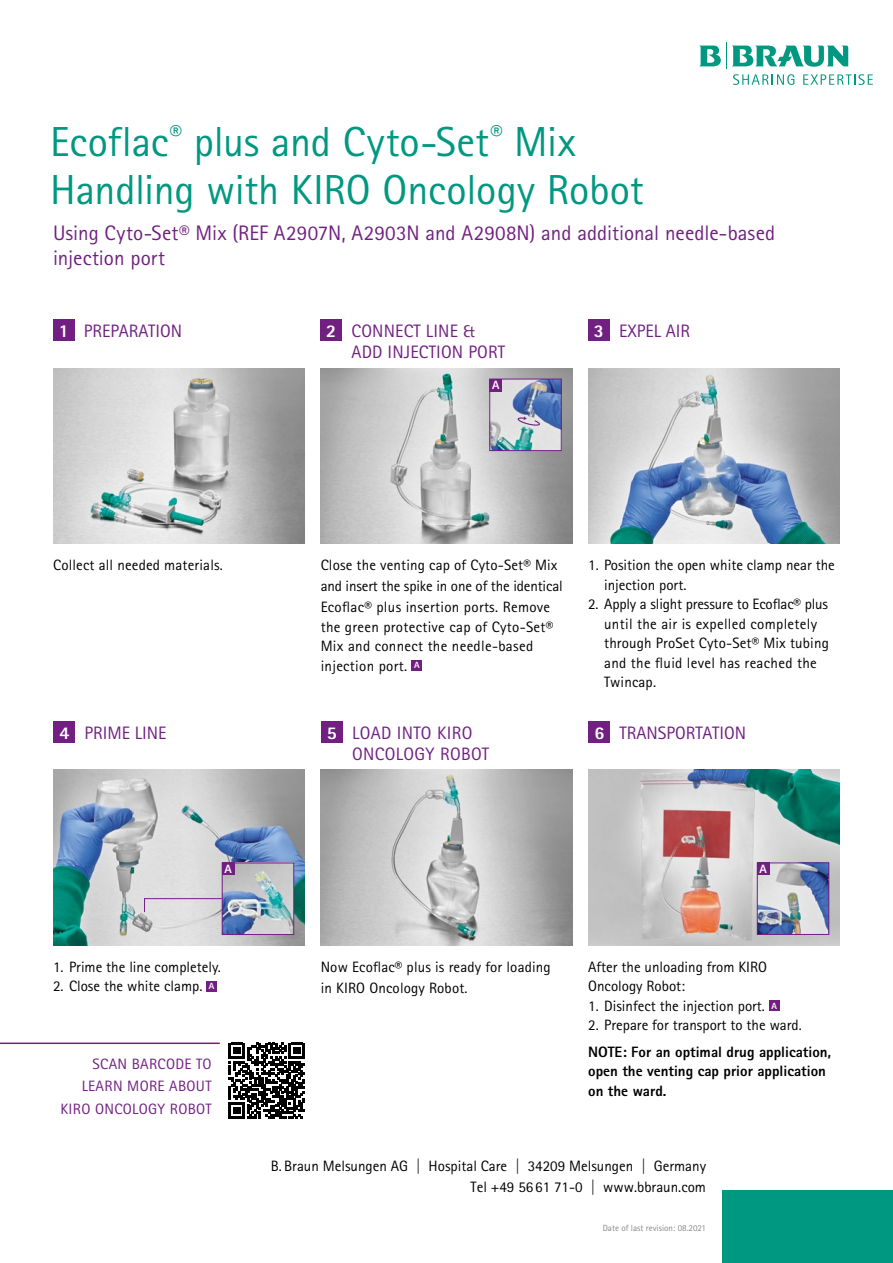
<style>
.page{position:relative;width:893px;height:1263px;background:#fff}
.page>*{position:absolute;margin:0;border:0;box-sizing:border-box;transform-origin:0 0}
.t1{font:42px/48px "Rotis Sans Serif Pro";letter-spacing:-.005em;color:#009881}
.t2{font:21px/25.5px "Rotis Sans Serif Pro";color:#712082}
.t3{font:18px/21px "Rotis Sans Serif Pro";letter-spacing:.01em;color:#712082}
.t4{font:800 18px "Rotis Sans Serif Pro";color:#fff}
.t5{font:15px/19.5px "Rotis Sans Serif Pro";color:#000}
.t6{font:800 15px/19.5px "Rotis Sans Serif Pro";color:#000}
.t7{font:15px/19.5px "Rotis Sans Serif Pro";letter-spacing:.02em;color:#000}
.t8{font:15px/22.5px "Rotis Sans Serif Pro";letter-spacing:.02em;color:#712082;text-align:right}
.t9{font:800 12px "Rotis Sans Serif Pro";color:#fff}
.t10{font:9px "Rotis Sans Serif Pro";color:#878786}
.s1{font-weight:800;font-size:9px;color:#fff}
</style>
<div class="page">
<div style="left:722px;top:1191px;width:171px;height:72px;background:#009881"></div>
<img style="left:53px;top:368px;width:252px;height:176px">
<img style="left:321px;top:368px;width:251px;height:176px">
<img style="left:588px;top:368px;width:252px;height:176px">
<div style="left:412px;top:660px;width:10px;height:10px;background:#712082"></div>
<img style="left:491px;top:381px;width:69px;height:68px">
<div style="left:489px;top:379px;width:73px;height:72px;border:1px solid #712082"></div>
<svg style="left:517px;top:417px;width:24px;height:10px"></svg>
<div style="left:489px;top:379px;width:13px;height:12px;background:#712082"></div>
<div style="left:206px;top:981px;width:11px;height:10px;background:#712082"></div>
<div style="left:769px;top:1000px;width:10px;height:11px;background:#712082"></div>
<img style="left:53px;top:770px;width:252px;height:175px">
<img style="left:321px;top:770px;width:251px;height:175px">
<img style="left:588px;top:770px;width:252px;height:175px">
<img style="left:759px;top:864px;width:68px;height:69px">
<div style="left:757px;top:862px;width:72px;height:73px;border:1px solid #712082"></div>
<img style="left:224px;top:865px;width:68px;height:68px">
<div style="left:222px;top:863px;width:72px;height:72px;border:1px solid #712082"></div>
<svg style="left:144px;top:898px;width:79px;height:15px"></svg>
<div style="left:222px;top:862px;width:13px;height:13px;background:#712082"></div>
<div style="left:757px;top:862px;width:13px;height:13px;background:#712082"></div>
<svg style="left:229px;top:1042px;width:76px;height:76px"></svg>
<hr style="left:0;top:1042px;width:220px;height:2px;background:#712082">
<div style="left:53px;top:320px;width:21px;height:21px;background:#712082"></div>
<div style="left:54px;top:722px;width:21px;height:21px;background:#712082"></div>
<div style="left:321px;top:722px;width:22px;height:21px;background:#712082"></div>
<div style="left:588px;top:320px;width:21px;height:21px;background:#712082"></div>
<div style="left:589px;top:722px;width:21px;height:21px;background:#712082"></div>
<div style="left:321px;top:320px;width:21px;height:21px;background:#712082"></div>
<h1 class="t1" style="left:50px;top:118px;width:595px">Ecoflac<sup>®</sup> plus and Cyto-Set<sup>®</sup> Mix<br>Handling with KIRO Oncology Robot</h1>
<h2 class="t2" style="left:53px;top:220px;width:724px">Using Cyto-Set® Mix (REF A2907N, A2903N and A2908N) and additional needle-based injection port</h2>
<p class="t4" style="left:59px;top:319px;width:12px">1</p>
<p class="t3" style="left:84px;top:320px;width:100px">PREPARATION</p>
<p class="t4" style="left:326px;top:319px;width:12px">2</p>
<p class="t3" style="left:351px;top:320px;width:155px">CONNECT LINE &amp;<br>ADD INJECTION PORT</p>
<p class="t9" style="left:492px;top:377px;width:9px">A</p>
<p class="t4" style="left:594px;top:319px;width:12px">3</p>
<p class="t3" style="left:619px;top:320px;width:72px">EXPEL AIR</p>
<p class="t5" style="left:53px;top:555px;width:171px">Collect all needed materials.</p>
<p class="t5" style="left:321px;top:555px;width:244px;line-height:21px">Close the venting cap of Cyto-Set® Mix and insert the spike in one of the identical<br>Ecoflac® plus insertion ports. Remove</p>
<p class="t7" style="left:321px;top:617px;width:234px">the green protective cap of Cyto-Set®<br>Mix and connect the needle-based injection port. <span class="s1">A</span></p>
<p class="t5" style="left:604px;top:555px;width:232px;text-indent:-16px">1. Position the open white clamp near the injection port.</p>
<p class="t5" style="left:604px;top:594px;width:226px;text-indent:-16px">2. Apply a slight pressure to Ecoflac® plus until the air is expelled completely through ProSet Cyto-Set® Mix tubing and the fluid level has reached the<br>Twincap.</p>
<p class="t3" style="left:85px;top:722px;width:83px">PRIME LINE</p>
<p class="t3" style="left:352px;top:722px;width:139px">LOAD INTO KIRO<br>ONCOLOGY ROBOT</p>
<p class="t4" style="left:59px;top:721px;width:12px">4</p>
<p class="t4" style="left:327px;top:721px;width:12px">5</p>
<p class="t4" style="left:594px;top:721px;width:12px">6</p>
<p class="t3" style="left:620px;top:722px;width:128px">TRANSPORTATION</p>
<p class="t9" style="left:225px;top:861px;width:9px">A</p>
<p class="t9" style="left:760px;top:861px;width:9px">A</p>
<p class="t5" style="left:53px;top:957px;width:169px">1. Prime the line completely.</p>
<p class="t5" style="left:53px;top:977px;width:163px">2. Close the white clamp. <span class="s1">A</span></p>
<p class="t8" style="left:60px;top:1052px;width:153px">SCAN BARCODE TO<br>LEARN MORE ABOUT<br>KIRO ONCOLOGY ROBOT</p>
<p class="t5" style="left:321px;top:956px;width:232px;line-height:21px">Now Ecoflac® plus is ready for loading in KIRO Oncology Robot.</p>
<p class="t5" style="left:588px;top:957px;width:180px">After the unloading from KIRO<br>Oncology Robot:</p>
<p class="t5" style="left:588px;top:996px;width:190px">1. Disinfect the injection port. <span class="s1">A</span></p>
<p class="t5" style="left:588px;top:1016px;width:215px">2. Prepare for transport to the ward.</p>
<p class="t6" style="left:588px;top:1042px;width:244px">NOTE: For an optimal drug application, open the venting cap prior application on the ward.</p>
<p class="t5" style="left:271px;top:1155px;width:437px;line-height:21px;text-align:right">B. Braun Melsungen AG | Hospital Care | 34209 Melsungen | Germany<br>Tel +49 56 61 71-0 | www.bbraun.com</p>
<p class="t10" style="left:603px;top:1222px;width:105px">Date of last revision: 08.2021</p>
</div>
